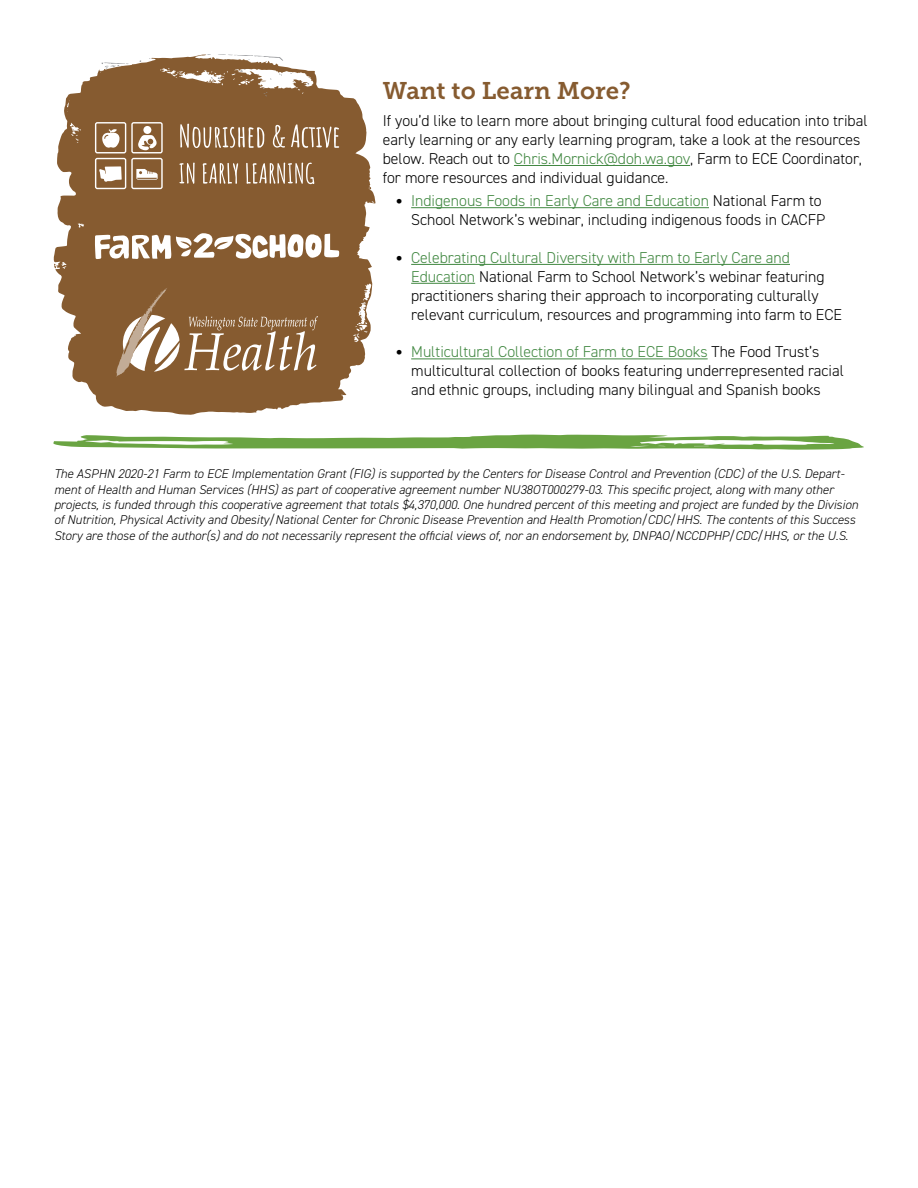
<style>
.page{position:relative;width:918px;height:1188px;background:#fff}
.page>*{position:absolute;margin:0;border:0;box-sizing:border-box;transform-origin:0 0}
.t1{font:24px "Museo Slab 700";color:#865b30}
.t2{font:300 15.75px/18.9px "DIN2014";color:#010101}
.t3{font:italic 300 12.75px/15.3px "DIN2014";color:#010101}
.s1{color:#408740}
.s2{font-family:"Century Gothic";font-weight:400}
</style>
<div class="page">
<svg style="left:54px;top:54px;width:322px;height:361px;fill:#865b30"></svg>
<svg style="left:360px;top:308px;width:3px;height:10px"></svg>
<svg style="left:240px;top:69px;width:5px;height:3px"></svg>
<svg style="left:211px;top:77px;width:9px;height:4px"></svg>
<svg style="left:263px;top:88px;width:4px;height:8px"></svg>
<hr style="left:514px;top:165px;width:176px;height:1px;background:#408740">
<hr style="left:411px;top:207px;width:298px;height:1px;background:#408740">
<hr style="left:411px;top:264px;width:379px;height:1px;background:#408740">
<hr style="left:411px;top:283px;width:64px;height:1px;background:#408740">
<hr style="left:411px;top:359px;width:297px;height:1px;background:#408740">
<svg style="left:95px;top:233px;width:244px;height:26px"></svg>
<svg style="left:116px;top:288px;width:202px;height:89px;background:#9c7956"></svg>
<svg style="left:53px;top:435px;width:811px;height:15px"></svg>
<svg style="left:179px;top:163px;width:135px;height:21px;background:#a68667"></svg>
<svg style="left:180px;top:124px;width:159px;height:24px;background:#a48363"></svg>
<svg style="left:95px;top:122px;width:68px;height:67px"></svg>
<h1 class="t1" style="left:383px;top:77px;width:249px">Want to Learn More?</h1>
<p class="t2" style="left:383px;top:111px;width:486px">If you’d like to learn more about bringing cultural food education into tribal early learning or any early learning program, take a look at the resources below. Reach out to <span class="s1">Chris.Mornick@doh.wa.gov</span>, Farm to ECE Coordinator, for more resources and individual guidance.</p>
<p class="t2" style="left:395px;top:191px;width:432px;text-align:right"><span class="s2">•</span> <span class="s1">Indigenous Foods in Early Care and Education</span> National Farm to<br>School Network’s webinar, including indigenous foods in CACFP</p>
<p class="t2" style="left:411px;top:248px;width:432px;text-indent:-17px"><span class="s2">•</span> <span class="s1">Celebrating Cultural Diversity with Farm to Early Care and Education</span> National Farm to School Network’s webinar featuring practitioners sharing their approach to incorporating culturally relevant curriculum, resources and programming into farm to ECE</p>
<p class="t2" style="left:411px;top:343px;width:434px;text-indent:-17px"><span class="s2">•</span> <span class="s1">Multicultural Collection of Farm to ECE Books</span> The Food Trust’s multicultural collection of books featuring underrepresented racial and ethnic groups, including many bilingual and Spanish books</p>
<p class="t3" style="left:54px;top:466px;width:806px">The ASPHN 2020-21 Farm to ECE Implementation Grant (FIG) is supported by the Centers for Disease Control and Prevention (CDC) of the U.S. Depart&shy;ment of Health and Human Services (HHS) as part of cooperative agreement number NU38OT000279-03. This specific project, along with many other projects, is funded through this cooperative agreement that totals $4,370,000. One hundred percent of this meeting and project are funded by the Division of Nutrition, Physical Activity and Obesity/National Center for Chronic Disease Prevention and Health Promotion/CDC/HHS. The contents of this Success Story are those of the author(s) and do not necessarily represent the official views of, nor an endorsement by, DNPAO/NCCDPHP/CDC/HHS, or the U.S.</p>
</div>
